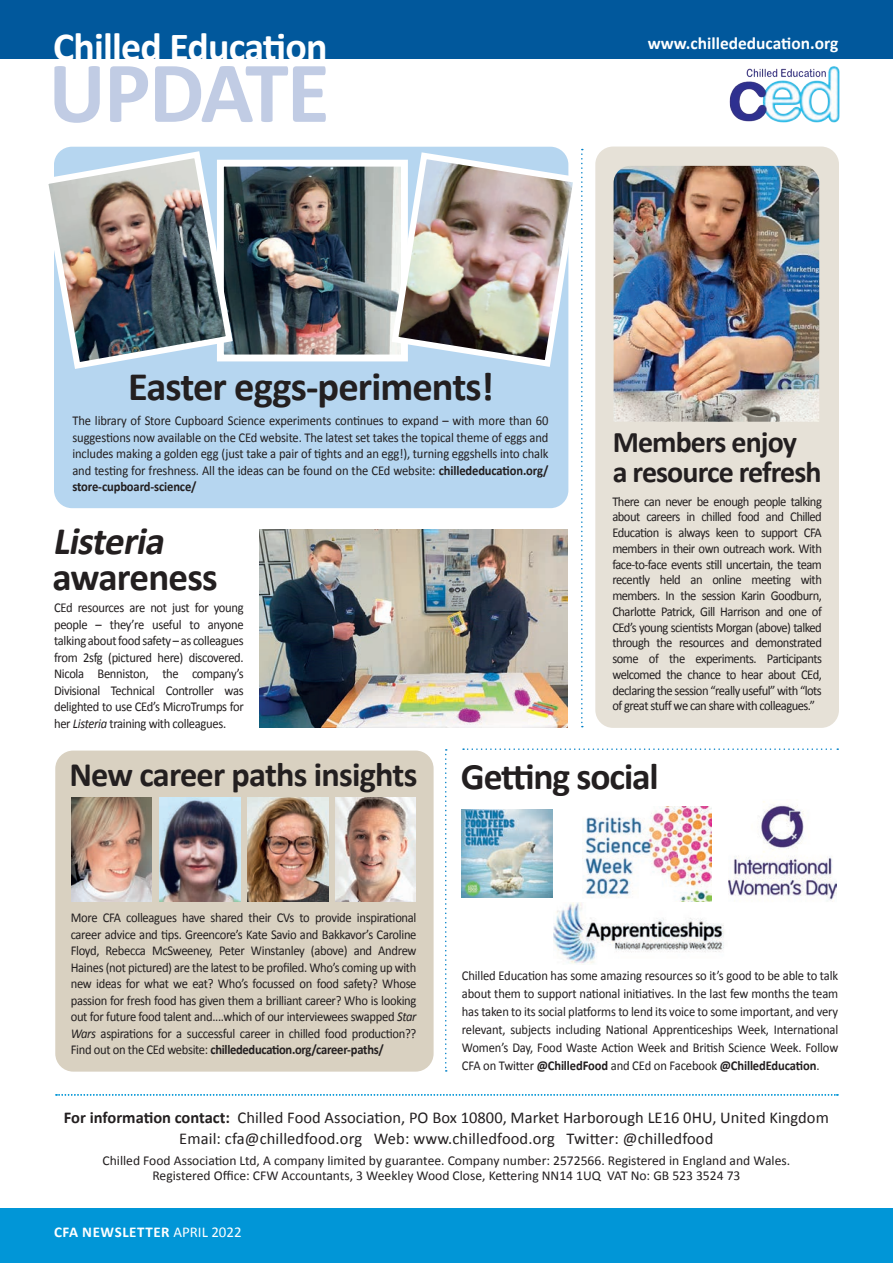
<style>
.page{position:relative;width:893px;height:1263px;background:#fff}
.page>*{position:absolute;margin:0;border:0;box-sizing:border-box;transform-origin:0 0}
.t1{font:700 87.9px "Calibri";letter-spacing:-.02em;color:#c1cce4}
.t2{font:700 40.5px "Calibri";letter-spacing:-.02em;color:#231f20}
.t3{font:700 39.9px "Calibri";letter-spacing:-.02em;color:#fff}
.t4{font:700 39px "Calibri";letter-spacing:-.02em;color:#231f20}
.t5{font:italic 700 39px "Calibri";color:#231f20}
.t6{font:700 34.35px "Calibri";letter-spacing:-.02em;color:#231f20}
.t7{font:700 30px/30px "Calibri";letter-spacing:-.03em;color:#231f20}
.t8{font:700 17.4px "Calibri";color:#fff}
.t9{font:16.5px/20.9px "Calibri";color:#231f20;text-align:center}
.t10{font:700 15px "Calibri";letter-spacing:.04em;color:#fff}
.t11{font:13.65px/15.8px "Calibri";color:#231f20;text-align:center}
.t12{font:13.5px/16.5px "Calibri";letter-spacing:-.025em;color:#231f20;text-align:justify;scale:.93 1}
.s1{font-weight:700}
.s2{font-style:italic}
.s3{font-size:37.5px}
.s4{font-weight:400}
</style>
<div class="page">
<img style="left:259px;top:530px;width:129px;height:197px">
<div style="left:55px;top:750px;width:379px;height:321px;background:#d9d1c1;border-radius:18px"></div>
<div style="left:0;top:0;width:893px;height:59px;background:#01589c"></div>
<img style="left:729px;top:66px;width:111px;height:57px">
<div style="left:595px;top:147px;width:244px;height:581px;background:#e6e1d7;border-radius:18px"></div>
<div style="left:54px;top:147px;width:514px;height:361px;background:#b6d6f0;border-radius:18px"></div>
<div style="left:0;top:1208px;width:893px;height:55px;background:#0196d7"></div>
<svg style="left:56px;top:1094px;width:782px;height:2px"></svg>
<img style="left:236px;top:168px;width:152px;height:185px">
<div style="left:217px;top:160px;width:191px;height:201px;border:7px solid #fff"></div>
<img style="left:48px;top:148px;width:188px;height:221px">
<img style="left:614px;top:166px;width:205px;height:256px">
<svg style="left:463px;top:748px;width:375px;height:2px"></svg>
<svg style="left:445px;top:749px;width:2px;height:322px"></svg>
<img style="left:388px;top:149px;width:195px;height:578px">
<img style="left:71px;top:797px;width:81px;height:105px">
<img style="left:160px;top:797px;width:80px;height:105px">
<img style="left:248px;top:797px;width:80px;height:105px">
<img style="left:335px;top:797px;width:81px;height:105px">
<img style="left:462px;top:809px;width:91px;height:88px">
<img style="left:583px;top:806px;width:128px;height:96px">
<img style="left:729px;top:801px;width:108px;height:100px">
<img style="left:553px;top:902px;width:171px;height:62px">
<h3 class="t3" style="left:53px;top:22px;width:276px">Chilled Education</h3>
<h1 class="t1" style="left:48px;top:38px;width:283px">UPDATE</h1>
<p class="t8" style="left:648px;top:33px;width:192px">www.chillededucation.org</p>
<h2 class="t2" style="left:128px;top:362px;width:367px">Easter eggs-periments!</h2>
<p class="t12" style="left:72px;top:412px;width:514px">The library of Store Cupboard Science experiments continues to expand – with more than 60 suggestions now available on the CEd website. The latest set takes the topical theme of eggs and includes making a golden egg (just take a pair of tights and an egg!), turning eggshells into chalk and testing for freshness. All the ideas can be found on the CEd website: <span class="s1">chillededucation.org/ store-cupboard-science/</span></p>
<h3 class="t5" style="left:52px;top:517px;width:120px">Listeria</h3>
<h3 class="t4" style="left:52px;top:553px;width:167px">awareness</h3>
<p class="t12" style="left:54px;top:599px;width:205px">CEd resources are not just for young people – they’re useful to anyone talking about food safety – as colleagues from 2sfg (pictured here) discovered.<br>Nicola Benniston, the company’s Divisional Technical Controller was delighted to use CEd’s MicroTrumps for her <span class="s2">Listeria</span> training with colleagues.</p>
<h3 class="t7" style="left:613px;top:426px;width:210px">Members enjoy<br>a resource refresh</h3>
<p class="t12" style="left:612px;top:492px;width:227px;line-height:15.8px">There can never be enough people talking about careers in chilled food and Chilled Education is always keen to support CFA members in their own outreach work. With face-to-face events still uncertain, the team recently held an online meeting with members. In the session Karin Goodburn, Charlotte Patrick, Gill Harrison and one of CEd’s young scientists Morgan (above) talked through the resources and demonstrated some of the experiments. Participants welcomed the chance to hear about CEd, declaring the session “really useful” with “lots of great stuff we can share with colleagues.”</p>
<h3 class="t6" style="left:69px;top:753px;width:591px">New career paths insights <span class="s3">Getting social</span></h3>
<p class="t12" style="left:71px;top:909px;width:373px">More CFA colleagues have shared their CVs to provide inspirational career advice and tips. Greencore’s Kate Savio and Bakkavor’s Caroline Floyd, Rebecca McSweeney, Peter Winstanley (above) and Andrew Haines (not pictured) are the latest to be profiled. Who’s coming up with new ideas for what we eat? Who’s focussed on food safety? Whose passion for fresh food has given them a brilliant career? Who is looking out for future food talent and....which of our interviewees swapped <span class="s2">Star Wars</span> aspirations for a successful career in chilled food production??<br>Find out on the CEd website: <span class="s1">chillededucation.org/career-paths/</span></p>
<p class="t12" style="left:462px;top:965px;width:406px;line-height:18px">Chilled Education has some amazing resources so it’s good to be able to talk about them to support national initiatives. In the last few months the team has taken to its social platforms to lend its voice to some important, and very relevant, subjects including National Apprenticeships Week, International Women’s Day, Food Waste Action Week and British Science Week. Follow CFA on Twitter <span class="s1">@ChilledFood</span> and CEd on Facebook <span class="s1">@ChilledEducation</span>.</p>
<p class="t9" style="left:64px;top:1106px;width:766px"><span class="s1">For information contact:</span> Chilled Food Association, PO Box 10800, Market Harborough LE16 0HU, United Kingdom<br>Email: cfa@chilledfood.org Web: www.chilledfood.org Twitter: @chilledfood</p>
<p class="t11" style="left:103px;top:1151px;width:689px">Chilled Food Association Ltd, A company limited by guarantee. Company number: 2572566. Registered in England and Wales.<br>Registered Office: CFW Accountants, 3 Weekley Wood Close, Kettering NN14 1UQ VAT No: GB 523 3524 73</p>
<p class="t10" style="left:54px;top:1222px;width:189px">CFA NEWSLETTER <span class="s4">APRIL 2022</span></p>
</div>
